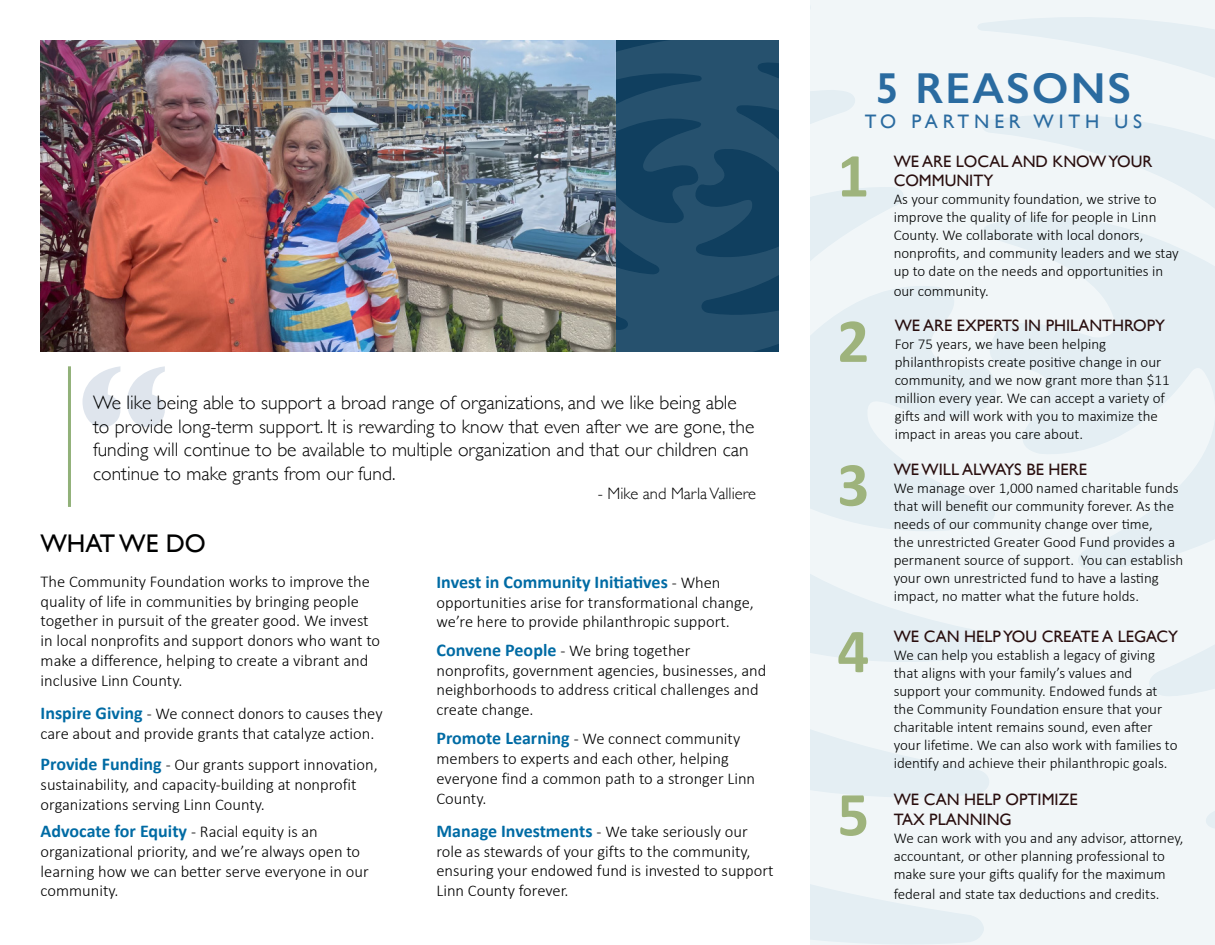
<style>
.page{position:relative;width:1215px;height:945px;background:#fff}
.page>*{position:absolute;margin:0;border:0;box-sizing:border-box;transform-origin:0 0}
.t1{font:700 165px "Gill Sans";color:#dfe5ed}
.t2{font:700 63px "Calibri";color:#9eb37c}
.t3{font:600 43.5px "Gill Sans";letter-spacing:.05em;color:#2a6ba0}
.t4{font:25.5px "Gill Sans";color:#000101}
.t5{font:300 19.5px/23.4px "Gill Sans";color:#000101}
.t6{font:19.5px "Gill Sans";letter-spacing:.25em;color:#2a6ba0}
.t7{font:700 18px "Calibri";color:#006ba4}
.t8{font:300 16.5px/19.8px "Calibri";color:#000101}
.t9{font:16.5px/19.8px "Gill Sans";color:#290e0e}
.t10{font:300 16.5px "Gill Sans";color:#000101}
.t11{font:300 15px/18px "Calibri";color:#000101}
.s1{font-weight:700;font-size:18px;color:#006ba4}
.s2{font-weight:300;font-size:16.5px;color:#000101}
</style>
<div class="page">
<svg style="left:810px;top:0;width:405px;height:945px;fill:#f1f6f8"></svg>
<img style="left:41px;top:40px;width:574px;height:312px">
<hr style="left:68px;top:366px;width:3px;height:141px;background:#91b179">
<svg style="left:615px;top:40px;width:163px;height:312px;background:#1f4b69"></svg>
<p class="t1" style="left:76px;top:293px;width:94px">“</p>
<p class="t5" style="left:93px;top:390px;width:663px">We like being able to support a broad range of organizations, and we like being able to provide long-term support. It is rewarding to know that even after we are gone, the funding will continue to be available to multiple organization and that our children can continue to make grants from our fund.</p>
<p class="t10" style="left:598px;top:481px;width:160px">- Mike and Marla Valliere</p>
<p class="t4" style="left:40px;top:529px;width:167px">WHAT WE DO</p>
<p class="t8" style="left:41px;top:571px;width:341px">The Community Foundation works to improve the quality of life in communities by bringing people together in pursuit of the greater good. We invest in local nonprofits and support donors who want to make a difference, helping to create a vibrant and inclusive Linn County.</p>
<p class="t8" style="left:41px;top:704px;width:344px"><span class="s1">Inspire Giving</span> - We connect donors to causes they care about and provide grants that catalyze action.</p>
<p class="t8" style="left:41px;top:754px;width:339px"><span class="s1">Provide Funding</span> - Our grants support innovation, sustainability, and capacity-building at nonprofit organizations serving Linn County.</p>
<p class="t7" style="left:41px;top:818px;width:279px">Advocate for Equity <span class="s2">- Racial equity is an</span></p>
<p class="t8" style="left:41px;top:841px;width:330px">organizational priority, and we’re always open to learning how we can better serve everyone in our community.</p>
<p class="t7" style="left:436px;top:569px;width:286px">Invest in Community Initiatives <span class="s2">- When</span></p>
<p class="t8" style="left:436px;top:592px;width:319px">opportunities arise for transformational change, we’re here to provide philanthropic support.</p>
<p class="t8" style="left:436px;top:640px;width:331px"><span class="s1">Convene People</span> - We bring together nonprofits, government agencies, businesses, and neighborhoods to address critical challenges and create change.</p>
<p class="t8" style="left:436px;top:729px;width:320px"><span class="s1">Promote Learning</span> - We connect community members to experts and each other, helping everyone find a common path to a stronger Linn County.</p>
<p class="t8" style="left:436px;top:821px;width:338px"><span class="s1">Manage Investments</span> - We take seriously our role as stewards of your gifts to the community, ensuring your endowed fund is invested to support Linn County forever.</p>
<p class="t3" style="left:876px;top:62px;width:257px">5 REASONS</p>
<p class="t6" style="left:865px;top:110px;width:279px">TO PARTNER WITH US</p>
<p class="t2" style="left:837px;top:131px;width:33px">1</p>
<p class="t2" style="left:837px;top:296px;width:33px">2</p>
<p class="t2" style="left:837px;top:440px;width:33px">3</p>
<p class="t2" style="left:837px;top:607px;width:33px">4</p>
<p class="t2" style="left:837px;top:770px;width:33px">5</p>
<p class="t9" style="left:894px;top:151px;width:260px">WE ARE LOCAL AND KNOW YOUR<br>COMMUNITY</p>
<p class="t11" style="left:894px;top:190px;width:287px">As your community foundation, we strive to improve the quality of life for people in Linn County. We collaborate with local donors, nonprofits, and community leaders and we stay up to date on the needs and opportunities in</p>
<p class="t11" style="left:894px;top:282px;width:97px">our community.</p>
<p class="t9" style="left:895px;top:315px;width:272px">WE ARE EXPERTS IN PHILANTHROPY</p>
<p class="t11" style="left:895px;top:334px;width:276px">For 75 years, we have been helping philanthropists create positive change in our community, and we now grant more than $11 million every year. We can accept a variety of gifts and will work with you to maximize the impact in areas you care about.</p>
<p class="t9" style="left:894px;top:460px;width:195px">WE WILL ALWAYS BE HERE</p>
<p class="t11" style="left:894px;top:479px;width:291px">We manage over 1,000 named charitable funds that will benefit our community forever. As the needs of our community change over time,<br>the unrestricted Greater Good Fund provides a permanent source of support. You can establish your own unrestricted fund to have a lasting impact, no matter what the future holds.</p>
<p class="t9" style="left:894px;top:627px;width:286px">WE CAN HELP YOU CREATE A LEGACY</p>
<p class="t11" style="left:894px;top:646px;width:285px">We can help you establish a legacy of giving that aligns with your family’s values and support your community. Endowed funds at the Community Foundation ensure that your charitable intent remains sound, even after your lifetime. We can also work with families to identify and achieve their philanthropic goals.</p>
<p class="t9" style="left:894px;top:790px;width:185px">WE CAN HELP OPTIMIZE</p>
<p class="t9" style="left:894px;top:810px;width:120px">TAX PLANNING</p>
<p class="t11" style="left:894px;top:829px;width:291px">We can work with you and any advisor, attorney, accountant, or other planning professional to make sure your gifts qualify for the maximum</p>
<p class="t11" style="left:894px;top:885px;width:267px">federal and state tax deductions and credits.</p>
</div>
